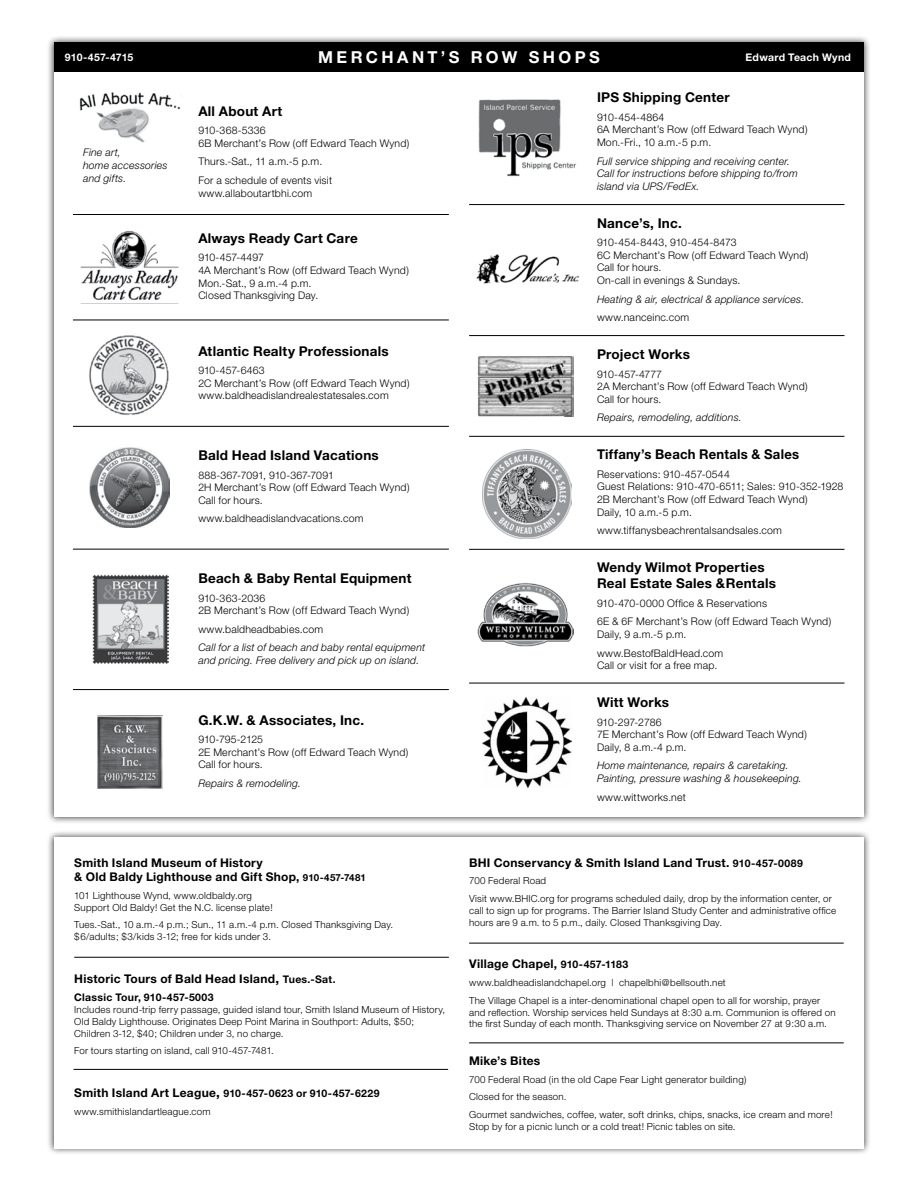
<style>
.page{position:relative;width:918px;height:1188px;background:#fff}
.page>*{position:absolute;margin:0;border:0;box-sizing:border-box;transform-origin:0 0}
.t1{font:700 16.5px "Helvetica Neue";letter-spacing:.205em;color:#fff}
.t2{font:700 13.5px/16.2px "Helvetica Neue";letter-spacing:.02em;color:#000}
.t3{font:700 12px/14.4px "Helvetica Neue";letter-spacing:.02em;color:#000}
.t4{font:300 10.5px/12.6px "Helvetica Neue";letter-spacing:.02em;color:#000}
.t5{font:italic 300 10.5px/12.6px "Helvetica Neue";letter-spacing:.02em;color:#000}
.t6{font:700 10.5px "Helvetica Neue";letter-spacing:.025em;color:#000}
.t7{font:700 10.5px "Helvetica Neue";letter-spacing:.02em;color:#fff}
.t8{font:700 10.5px "Helvetica Neue";color:#fff}
.t9{font:300 9.75px/11.7px "Helvetica Neue";letter-spacing:.02em;color:#000}
.s1{font-size:9.75px}
.s2{font-size:13.5px}
.s3{font-size:10.5px}
.s4{font-size:12px}
</style>
<div class="page">
<div style="left:47px;top:830px;width:824px;height:325px;background:#000;opacity:.75"></div>
<div style="left:54px;top:837px;width:810px;height:311px;background:#fff"></div>
<div style="left:47px;top:35px;width:824px;height:789px;background:#000;opacity:.75"></div>
<div style="left:54px;top:42px;width:810px;height:775px;background:#fff"></div>
<img style="left:478px;top:99px;width:98px;height:78px">
<img style="left:93px;top:574px;width:76px;height:90px">
<hr style="left:74px;top:1069px;width:374px;height:1px;background:#000">
<img style="left:478px;top:356px;width:96px;height:61px">
<img style="left:97px;top:715px;width:66px;height:73px">
<img style="left:80px;top:230px;width:99px;height:70px">
<hr style="left:73px;top:320px;width:376px;height:1px;background:#000">
<hr style="left:73px;top:214px;width:376px;height:1px;background:#000">
<hr style="left:469px;top:204px;width:375px;height:1px;background:#000">
<hr style="left:469px;top:335px;width:375px;height:1px;background:#000">
<hr style="left:469px;top:436px;width:375px;height:1px;background:#000">
<hr style="left:469px;top:549px;width:375px;height:1px;background:#000">
<hr style="left:469px;top:683px;width:375px;height:1px;background:#000">
<img style="left:79px;top:92px;width:102px;height:51px">
<img style="left:477px;top:583px;width:97px;height:64px">
<img style="left:476px;top:254px;width:104px;height:30px">
<hr style="left:469px;top:943px;width:375px;height:1px;background:#000">
<hr style="left:469px;top:1042px;width:375px;height:1px;background:#000">
<hr style="left:73px;top:549px;width:376px;height:1px;background:#000">
<hr style="left:73px;top:689px;width:376px;height:1px;background:#000">
<img style="left:482px;top:697px;width:90px;height:90px">
<img style="left:90px;top:448px;width:80px;height:80px">
<img style="left:89px;top:335px;width:80px;height:80px">
<div style="left:54px;top:42px;width:810px;height:29px;background:#000"></div>
<hr style="left:73px;top:426px;width:376px;height:1px;background:#000">
<hr style="left:74px;top:957px;width:375px;height:1px;background:#000">
<img style="left:482px;top:450px;width:89px;height:89px">
<p class="t8" style="left:65px;top:50px;width:70px">910-457-4715</p>
<h1 class="t1" style="left:318px;top:47px;width:283px">MERCHANT’S ROW SHOPS</h1>
<p class="t7" style="left:746px;top:50px;width:107px">Edward Teach Wynd</p>
<p class="t5" style="left:83px;top:146px;width:86px">Fine art,<br>home accessories and gifts.</p>
<p class="t2" style="left:198px;top:102px;width:85px">All About Art</p>
<p class="t4" style="left:198px;top:124px;width:213px">910-368-5336<br>6B Merchant’s Row (off Edward Teach Wynd)</p>
<p class="t4" style="left:198px;top:152px;width:135px;line-height:18.6px">Thurs.-Sat., 11 a.m.-5 p.m.<br>For a schedule of events visit</p>
<p class="t4" style="left:198px;top:186px;width:115px">www.allaboutartbhi.com</p>
<p class="t2" style="left:198px;top:230px;width:161px">Always Ready Cart Care</p>
<p class="t4" style="left:198px;top:251px;width:212px">910-457-4497<br>4A Merchant’s Row (off Edward Teach Wynd)<br>Mon.-Sat., 9 a.m.-4 p.m.<br>Closed Thanksgiving Day.</p>
<p class="t2" style="left:198px;top:342px;width:192px">Atlantic Realty Professionals</p>
<p class="t4" style="left:198px;top:364px;width:213px">910-457-6463<br>2C Merchant’s Row (off Edward Teach Wynd) www.baldheadislandrealestatesales.com</p>
<p class="t2" style="left:198px;top:447px;width:182px">Bald Head Island Vacations</p>
<p class="t4" style="left:198px;top:468px;width:213px">888-367-7091, 910-367-7091<br>2H Merchant’s Row (off Edward Teach Wynd)<br>Call for hours.</p>
<p class="t4" style="left:198px;top:512px;width:167px">www.baldheadislandvacations.com</p>
<p class="t2" style="left:198px;top:570px;width:215px">Beach &amp; Baby Rental Equipment</p>
<p class="t4" style="left:198px;top:591px;width:212px">910-363-2036<br>2B Merchant’s Row (off Edward Teach Wynd)</p>
<p class="t4" style="left:198px;top:622px;width:126px">www.baldheadbabies.com</p>
<p class="t5" style="left:198px;top:641px;width:228px">Call for a list of beach and baby rental equipment and pricing. Free delivery and pick up on island.</p>
<p class="t2" style="left:198px;top:711px;width:167px">G.K.W. &amp; Associates, Inc.</p>
<p class="t4" style="left:198px;top:733px;width:212px">910-795-2125<br>2E Merchant’s Row (off Edward Teach Wynd)<br>Call for hours.</p>
<p class="t5" style="left:198px;top:777px;width:104px">Repairs &amp; remodeling.</p>
<p class="t3" style="left:74px;top:855px;width:293px">Smith Island Museum of History<br>&amp; Old Baldy Lighthouse and Gift Shop, <span class="s1">910-457-7481</span></p>
<p class="t9" style="left:74px;top:889px;width:200px">101 Lighthouse Wynd, www.oldbaldy.org<br>Support Old Baldy! Get the N.C. license plate!</p>
<p class="t9" style="left:74px;top:919px;width:321px">Tues.-Sat., 10 a.m.-4 p.m.; Sun., 11 a.m.-4 p.m. Closed Thanksgiving Day. $6/adults; $3/kids 3-12; free for kids under 3.</p>
<p class="t3" style="left:74px;top:971px;width:263px">Historic Tours of Bald Head Island<span class="s2">,</span> <span class="s3">Tues.-Sat.</span></p>
<p class="t6" style="left:74px;top:991px;width:141px">Classic Tour, 910-457-5003</p>
<p class="t9" style="left:74px;top:1004px;width:372px">Includes round-trip ferry passage, guided island tour, Smith Island Museum of History,<br>Old Baldy Lighthouse. Originates Deep Point Marina in Southport: Adults, $50;<br>Children 3-12, $40; Children under 3, no charge.</p>
<p class="t9" style="left:74px;top:1045px;width:201px">For tours starting on island, call 910-457-7481.</p>
<p class="t6" style="left:74px;top:1087px;width:307px"><span class="s4">Smith Island Art League</span><span class="s2">,</span> 910-457-0623 or 910-457-6229</p>
<p class="t9" style="left:74px;top:1105px;width:138px">www.smithislandartleague.com</p>
<p class="t2" style="left:597px;top:89px;width:134px">IPS Shipping Center</p>
<p class="t4" style="left:597px;top:111px;width:212px">910-454-4864<br>6A Merchant’s Row (off Edward Teach Wynd)<br>Mon.-Fri., 10 a.m.-5 p.m.</p>
<p class="t5" style="left:597px;top:154px;width:202px">Full service shipping and receiving center.<br>Call for instructions before shipping to/from island via UPS/FedEx.</p>
<p class="t2" style="left:597px;top:214px;width:86px">Nance’s, Inc.</p>
<p class="t4" style="left:597px;top:236px;width:213px">910-454-8443, 910-454-8473<br>6C Merchant’s Row (off Edward Teach Wynd)<br>Call for hours.<br>On-call in evenings &amp; Sundays.</p>
<p class="t5" style="left:597px;top:292px;width:209px">Heating &amp; air, electrical &amp; appliance services.</p>
<p class="t4" style="left:597px;top:311px;width:94px">www.nanceinc.com</p>
<p class="t2" style="left:597px;top:346px;width:95px">Project Works</p>
<p class="t4" style="left:597px;top:367px;width:212px">910-457-4777<br>2A Merchant’s Row (off Edward Teach Wynd)<br>Call for hours.</p>
<p class="t5" style="left:597px;top:411px;width:146px">Repairs, remodeling, additions.</p>
<p class="t2" style="left:597px;top:446px;width:204px">Tiffany’s Beach Rentals &amp; Sales</p>
<p class="t4" style="left:597px;top:468px;width:248px">Reservations: 910-457-0544<br>Guest Relations: 910-470-6511; Sales: 910-352-1928<br>2B Merchant’s Row (off Edward Teach Wynd)<br>Daily, 10 a.m.-5 p.m.</p>
<p class="t4" style="left:597px;top:524px;width:186px">www.tiffanysbeachrentalsandsales.com</p>
<p class="t2" style="left:597px;top:559px;width:181px">Wendy Wilmot Properties<br>Real Estate Sales &amp;Rentals</p>
<p class="t4" style="left:597px;top:594px;width:236px;line-height:18.6px">910-470-0000 Office &amp; Reservations<br>6E &amp; 6F Merchant’s Row (off Edward Teach Wynd)</p>
<p class="t4" style="left:597px;top:625px;width:128px;line-height:18.6px">Daily, 9 a.m.-5 p.m. www.BestofBaldHead.com</p>
<p class="t4" style="left:597px;top:659px;width:122px">Call or visit for a free map.</p>
<p class="t2" style="left:597px;top:694px;width:74px">Witt Works</p>
<p class="t4" style="left:597px;top:715px;width:211px">910-297-2786<br>7E Merchant’s Row (off Edward Teach Wynd)<br>Daily, 8 a.m.-4 p.m.</p>
<p class="t5" style="left:597px;top:759px;width:206px">Home maintenance, repairs &amp; caretaking.<br>Painting, pressure washing &amp; housekeeping.</p>
<p class="t4" style="left:597px;top:790px;width:90px">www.wittworks.net</p>
<p class="t3" style="left:469px;top:855px;width:335px">BHI Conservancy &amp; Smith Island Land Trust. <span class="s3">910-457-0089</span></p>
<p class="t9" style="left:469px;top:872px;width:364px;line-height:17.7px">700 Federal Road<br>Visit www.BHIC.org for programs scheduled daily, drop by the information center, or</p>
<p class="t9" style="left:469px;top:904px;width:369px">call to sign up for programs. The Barrier Island Study Center and administrative office hours are 9 a.m. to 5 p.m., daily. Closed Thanksgiving Day.</p>
<p class="t3" style="left:469px;top:957px;width:161px">Village Chapel, <span class="s3">910-457-1183</span></p>
<p class="t9" style="left:469px;top:974px;width:353px;line-height:17.7px">www.baldheadislandchapel.org | chapelbhi@bellsouth.net<br>The Village Chapel is a inter-denominational chapel open to all for worship, prayer</p>
<p class="t9" style="left:469px;top:1006px;width:368px">and reflection. Worship services held Sundays at 8:30 a.m. Communion is offered on the first Sunday of each month. Thanksgiving service on November 27 at 9:30 a.m.</p>
<p class="t3" style="left:469px;top:1053px;width:73px">Mike’s Bites</p>
<p class="t9" style="left:469px;top:1070px;width:365px;line-height:17.7px">700 Federal Road (in the old Cape Fear Light generator building)<br>Closed for the season.<br>Gourmet sandwiches, coffee, water, soft drinks, chips, snacks, ice cream and more!</p>
<p class="t9" style="left:469px;top:1120px;width:268px">Stop by for a picnic lunch or a cold treat! Picnic tables on site.</p>
</div>
